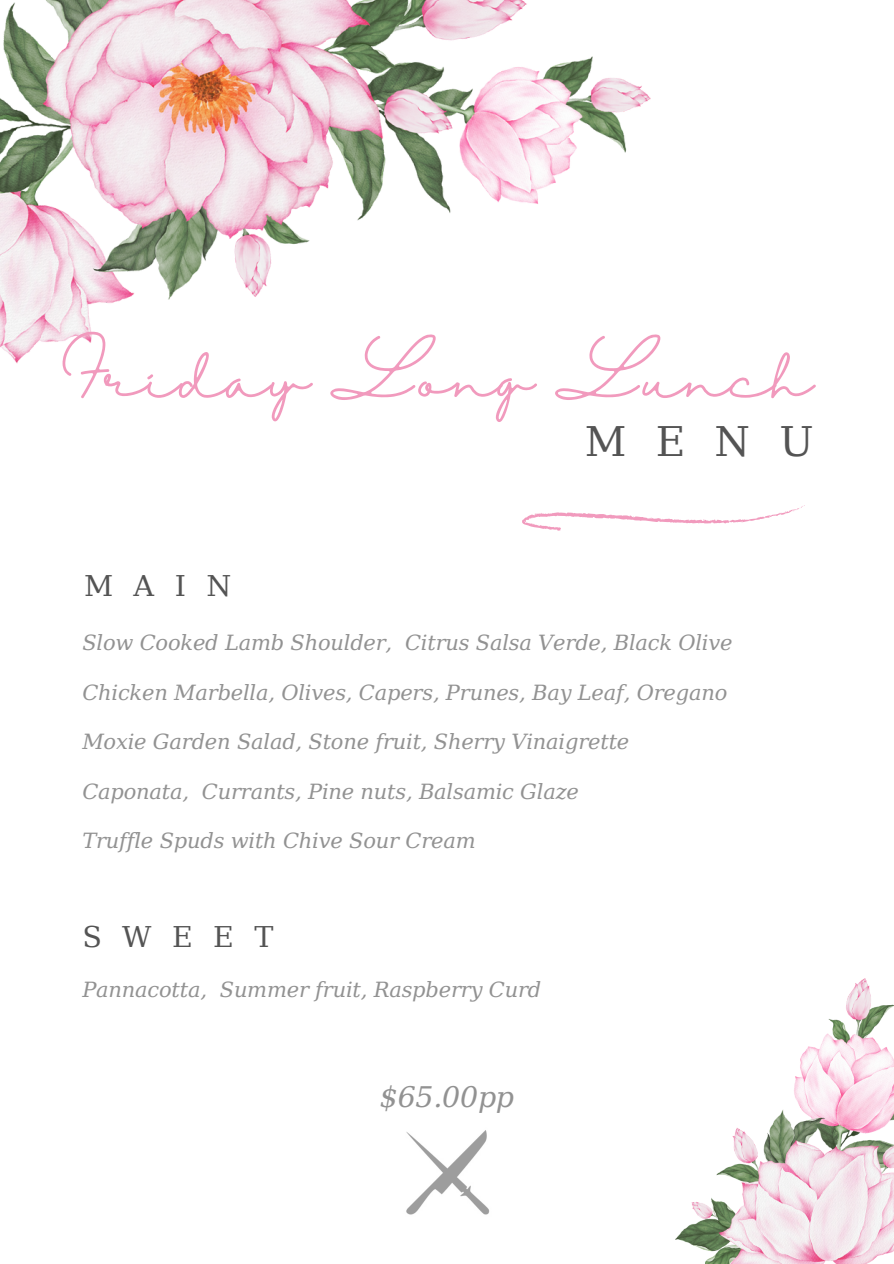
<style>
.page{position:relative;width:894px;height:1264px;background:#fff}
.page>*{position:absolute;margin:0;border:0;box-sizing:border-box;transform-origin:0 0}
.t1{font:52.5px "Halimun";color:#f19abd}
.t2{font:40.65px "DejaVu Serif";color:#545454}
.t3{font:28.5px "DejaVu Serif";letter-spacing:.715em;color:#545454}
.t4{font:italic 28.5px "DejaVu Serif";letter-spacing:-.01em;color:#929292}
.t5{font:italic 21px "DejaVu Serif";letter-spacing:-.01em;color:#929292}
</style>
<div class="page">
<img style="left:675px;top:978px;width:218px;height:285px">
<img style="left:0;top:0;width:650px;height:364px">
<svg style="left:522px;top:506px;width:281px;height:24px"></svg>
<img style="left:406px;top:1130px;width:84px;height:85px">
<h1 class="t1" style="left:60px;top:349px;width:755px">Friday Long Lunch</h1>
<h2 class="t2" style="left:584px;top:418px;width:230px">MENU</h2>
<h3 class="t3" style="left:84px;top:569px;width:149px">MAIN</h3>
<p class="t5" style="left:82px;top:630px;width:651px">Slow Cooked Lamb Shoulder, Citrus Salsa Verde, Black Olive</p>
<p class="t5" style="left:82px;top:680px;width:646px">Chicken Marbella, Olives, Capers, Prunes, Bay Leaf, Oregano</p>
<p class="t5" style="left:82px;top:729px;width:548px">Moxie Garden Salad, Stone fruit, Sherry Vinaigrette</p>
<p class="t5" style="left:82px;top:779px;width:498px">Caponata, Currants, Pine nuts, Balsamic Glaze</p>
<p class="t5" style="left:82px;top:829px;width:394px">Truffle Spuds with Chive Sour Cream</p>
<h3 class="t3" style="left:82px;top:920px;width:193px">SWEET</h3>
<p class="t5" style="left:82px;top:977px;width:460px">Pannacotta, Summer fruit, Raspberry Curd</p>
<h3 class="t4" style="left:380px;top:1080px;width:136px">$65.00pp</h3>
</div>
